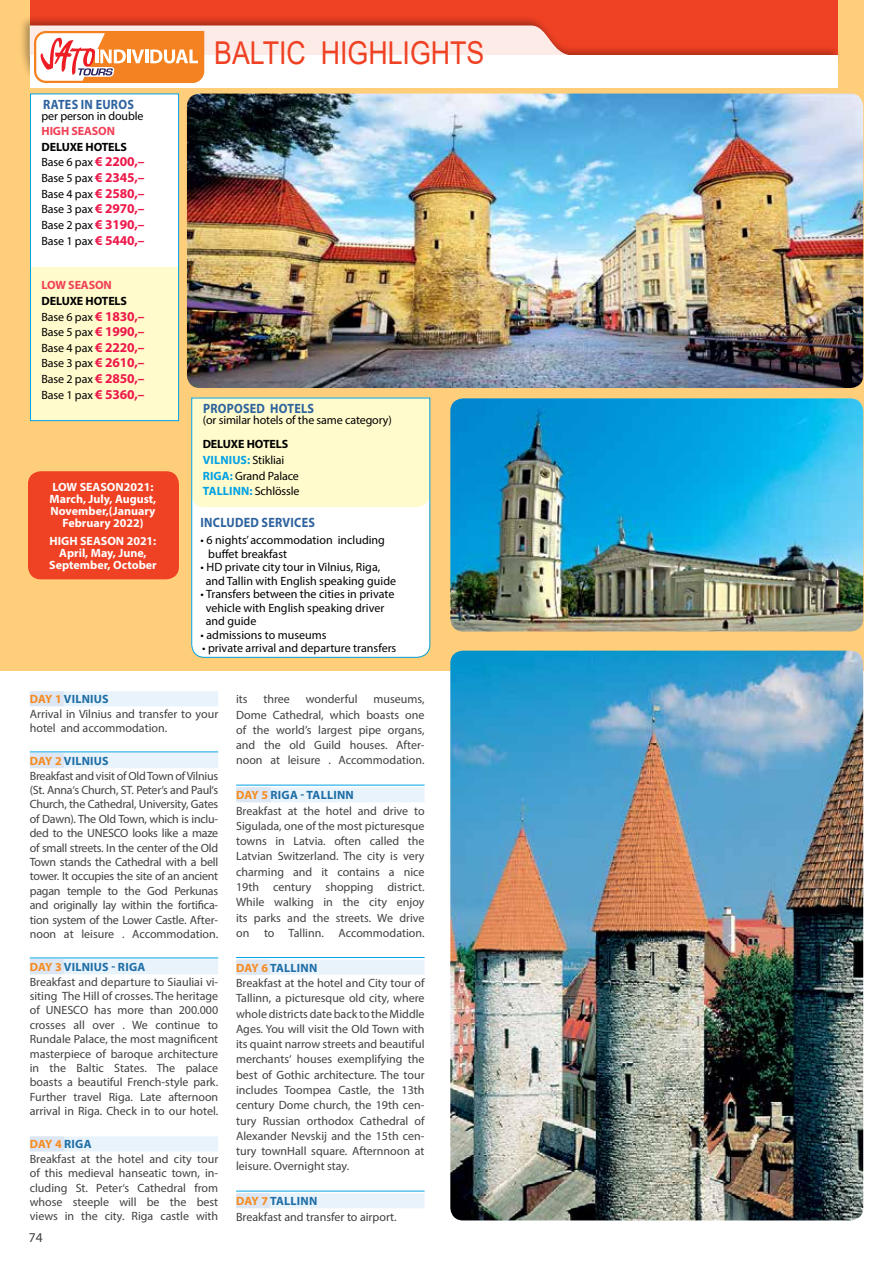
<style>
.page{position:relative;width:893px;height:1263px;background:#fff}
.page>*{position:absolute;margin:0;border:0;box-sizing:border-box;transform-origin:0 0}
.t1{font:31.5px "Arial";color:#ef4123;scale:.85 1}
.t2{font:700 13.5px "Myriad Pro";letter-spacing:.02em;color:#2d639e;scale:.9 1}
.t3{font:13.5px "Myriad Pro";color:#414042}
.t4{font:12px/15.3px "Myriad Pro";color:#414042}
.t5{font:12px/15.6px "Myriad Pro";color:#000}
.t6{font:12px/14.4px "Myriad Pro";letter-spacing:-.02em;color:#414042}
.t7{font:700 12px/12px "Myriad Pro";color:#fff;text-align:center}
.t8{font:700 12px "Myriad Pro";letter-spacing:-.01em;color:#ef4056}
.s1{font-weight:700}
.s2{font-weight:700;font-size:13.5px;color:#ed184a}
.s3{font-weight:700;color:#00a1e4}
.s4{font-weight:700;color:#f68b1f}
.s5{font-weight:700;color:#1e6ea6}
</style>
<div class="page">
<div style="left:0;top:0;width:863px;height:670px;background:#ffce7b"></div>
<div style="left:30px;top:0;width:808px;height:56px;background:#ef4123"></div>
<div style="left:19px;top:14px;width:823px;height:66px;background:#000;opacity:.4"></div>
<div style="left:30px;top:55px;width:808px;height:33px;background:#fff"></div>
<svg style="left:30px;top:26px;width:808px;height:57px"></svg>
<div style="left:30px;top:691px;width:188px;height:15px;background:#e9f3fb"></div>
<div style="left:30px;top:691px;width:34px;height:15px;background:#dce6f5"></div>
<hr style="left:30px;top:752px;width:188px;height:1px;background:#00a1e4">
<div style="left:30px;top:753px;width:188px;height:15px;background:#e9f3fb"></div>
<div style="left:30px;top:753px;width:34px;height:15px;background:#dce6f5"></div>
<hr style="left:30px;top:958px;width:188px;height:1px;background:#00a1e4">
<div style="left:30px;top:959px;width:188px;height:15px;background:#e9f3fb"></div>
<div style="left:30px;top:959px;width:34px;height:15px;background:#dce6f5"></div>
<div style="left:30px;top:1136px;width:188px;height:15px;background:#e9f3fb"></div>
<div style="left:30px;top:1136px;width:34px;height:15px;background:#dce6f5"></div>
<hr style="left:236px;top:785px;width:189px;height:1px;background:#00a1e4">
<div style="left:236px;top:787px;width:189px;height:15px;background:#e9f3fb"></div>
<div style="left:236px;top:787px;width:35px;height:15px;background:#dce6f5"></div>
<hr style="left:236px;top:957px;width:189px;height:1px;background:#00a1e4">
<div style="left:236px;top:960px;width:189px;height:15px;background:#e9f3fb"></div>
<div style="left:236px;top:959px;width:34px;height:15px;background:#dce6f5"></div>
<hr style="left:236px;top:1191px;width:189px;height:1px;background:#00a1e4">
<div style="left:236px;top:1193px;width:189px;height:15px;background:#e9f3fb"></div>
<div style="left:236px;top:1193px;width:34px;height:15px;background:#dce6f5"></div>
<img style="left:187px;top:94px;width:676px;height:294px">
<svg style="left:191px;top:397px;width:240px;height:261px;background:#f1f7e8"></svg>
<div style="left:30px;top:94px;width:149px;height:326px;background:#fff"></div>
<div style="left:30px;top:268px;width:149px;height:153px;background:#fffbcc"></div>
<div style="left:30px;top:94px;width:149px;height:327px;border:1px solid #00a1e4"></div>
<div style="left:28px;top:471px;width:151px;height:108px;background:#ef4123;border-radius:13px"></div>
<img style="left:450px;top:398px;width:413px;height:233px">
<img style="left:450px;top:651px;width:413px;height:569px">
<p class="t2" style="left:43px;top:96px;width:102px">RATES IN EUROS</p>
<p class="t5" style="left:42px;top:108px;width:103px">per person in double</p>
<p class="t8" style="left:42px;top:123px;width:75px">HIGH SEASON</p>
<p class="t5" style="left:42px;top:139px;width:105px"><span class="s1">DELUXE HOTELS<br></span>Base 6 pax <span class="s2">€ 2200,–<br></span>Base 5 pax <span class="s2">€ 2345,–<br></span>Base 4 pax <span class="s2">€ 2580,–<br></span>Base 3 pax <span class="s2">€ 2970,–<br></span>Base 2 pax <span class="s2">€ 3190,–<br></span>Base 1 pax <span class="s2">€ 5440,–</span></p>
<p class="t8" style="left:42px;top:277px;width:72px">LOW SEASON</p>
<p class="t5" style="left:42px;top:293px;width:105px"><span class="s1">DELUXE HOTELS<br></span>Base 6 pax <span class="s2">€ 1830,–<br></span>Base 5 pax <span class="s2">€ 1990,–<br></span>Base 4 pax <span class="s2">€ 2220,–<br></span>Base 3 pax <span class="s2">€ 2610,–<br></span>Base 2 pax <span class="s2">€ 2850,–<br></span>Base 1 pax <span class="s2">€ 5360,–</span></p>
<p class="t7" style="left:50px;top:480px;width:108px">LOW SEASON2021:<br>March, July, August,<br>November,(January<br>February 2022)</p>
<p class="t7" style="left:49px;top:534px;width:109px">HIGH SEASON 2021:<br>April, May, June,<br>September, October</p>
<h1 class="t1" style="left:214px;top:31px;width:319px">BALTIC HIGHLIGHTS</h1>
<p class="t2" style="left:203px;top:400px;width:125px">PROPOSED HOTELS</p>
<p class="t5" style="left:203px;top:412px;width:191px">(or similar hotels of the same category)</p>
<p class="t5" style="left:203px;top:436px;width:98px"><span class="s1">DELUXE HOTELS<br></span><span class="s3">VILNIUS:</span> Stikliai<br><span class="s3">RIGA:</span> Grand Palace<br><span class="s3">TALLINN:</span> Schlössle</p>
<p class="t2" style="left:201px;top:513px;width:32px">included</p>
<p class="t2" style="left:262px;top:513px;width:8px">servi</p>
<p class="t2" style="left:294px;top:513px;width:16px">ces</p>
<p class="t5" style="left:208px;top:533px;width:178px;line-height:13.5px;text-indent:-8px">• 6 nights’ accommodation including buffet breakfast</p>
<p class="t5" style="left:206px;top:560px;width:192px;line-height:13.5px;text-indent:-5px">• HD private city tour in Vilnius, Riga, and Tallin with English speaking guide</p>
<p class="t5" style="left:206px;top:587px;width:190px;line-height:13.5px;text-indent:-5px">• Transfers between the cities in private vehicle with English speaking driver and guide</p>
<p class="t5" style="left:201px;top:627px;width:127px">• admissions to museums</p>
<p class="t5" style="left:202px;top:640px;width:196px">• private arrival and departure transfers</p>
<p class="t4" style="left:30px;top:692px;width:190px;line-height:14.4px"><span class="s4">DAY 1</span> <span class="s5">VILNIUS<br></span>Arrival in Vilnius and transfer to your hotel and accommodation.</p>
<p class="t6" style="left:30px;top:754px;width:190px"><span class="s4">DAY 2</span> <span class="s5">VILNIUS<br></span>Breakfast and visit of Old Town of Vilnius (St. Anna‘s Church, ST. Peter‘s and Paul‘s Church, the Cathedral, University, Gates of Dawn). The Old Town, which is inclu&shy;ded to the UNESCO looks like a maze of small streets. In the center of the Old Town stands the Cathedral with a bell tower. It occupies the site of an ancient pagan temple to the God Perkunas and originally lay within the fortifica&shy;tion system of the Lower Castle. After&shy;noon at leisure . Accommodation.</p>
<p class="t4" style="left:30px;top:960px;width:190px;line-height:14.4px"><span class="s4">DAY 3</span> <span class="s5">VILNIUS - RIGA<br></span>Breakfast and departure to Siauliai vi&shy;siting The Hill of crosses. The heritage of UNESCO has more than 200.000 crosses all over . We continue to Rundale Palace, the most magnificent masterpiece of baroque architecture in the Baltic States. The palace boasts a beautiful French-style park.<br>Further travel Riga. Late afternoon arrival in Riga. Check in to our hotel.</p>
<p class="t4" style="left:30px;top:1137px;width:190px;line-height:14.4px"><span class="s4">DAY 4</span> <span class="s5">RIGA<br></span>Breakfast at the hotel and city tour of this medieval hanseatic town, in&shy;cluding St. Peter‘s Cathedral from whose steeple will be the best views in the city. Riga castle with</p>
<p class="t3" style="left:29px;top:1229px;width:15px">74</p>
<p class="t4" style="left:236px;top:691px;width:13px">its</p>
<p class="t4" style="left:263px;top:691px;width:28px">three</p>
<p class="t4" style="left:306px;top:691px;width:53px">wonderful</p>
<p class="t4" style="left:236px;top:691px;width:190px;text-align:justify;text-indent:137px">museums, Dome Cathedral, which boasts one of the world’s largest pipe organs, and the old Guild houses. After&shy;noon at leisure . Accommodation.</p>
<p class="t4" style="left:236px;top:787px;width:190px"><span class="s4">DAY 5</span> <span class="s5">RIGA - TALLINN<br></span>Breakfast at the hotel and drive to<br>Sigulada, one of the most picturesque towns in Latvia. often called the<br>Latvian Switzerland. The city is very charming and it contains a nice<br>19th century shopping district.<br>While walking in the city enjoy its parks and the streets. We drive on to Tallinn. Accommodation.</p>
<p class="t4" style="left:236px;top:960px;width:190px"><span class="s4">DAY 6</span> <span class="s5">TALLINN<br></span>Breakfast at the hotel and City tour of Tallinn, a picturesque old city, where whole districts date back to the Middle Ages. You will visit the Old Town with its quaint narrow streets and beautiful merchants‘ houses exemplifying the best of Gothic architecture. The tour includes Toompea Castle, the 13th century Dome church, the 19th cen&shy;tury Russian orthodox Cathedral of Alexander Nevskij and the 15th cen&shy;tury townHall square. Afternnoon at leisure. Overnight stay.</p>
<p class="t4" style="left:236px;top:1193px;width:162px"><span class="s4">DAY 7</span> <span class="s5">TALLINN<br></span>Breakfast and transfer to airport.</p>
</div>
